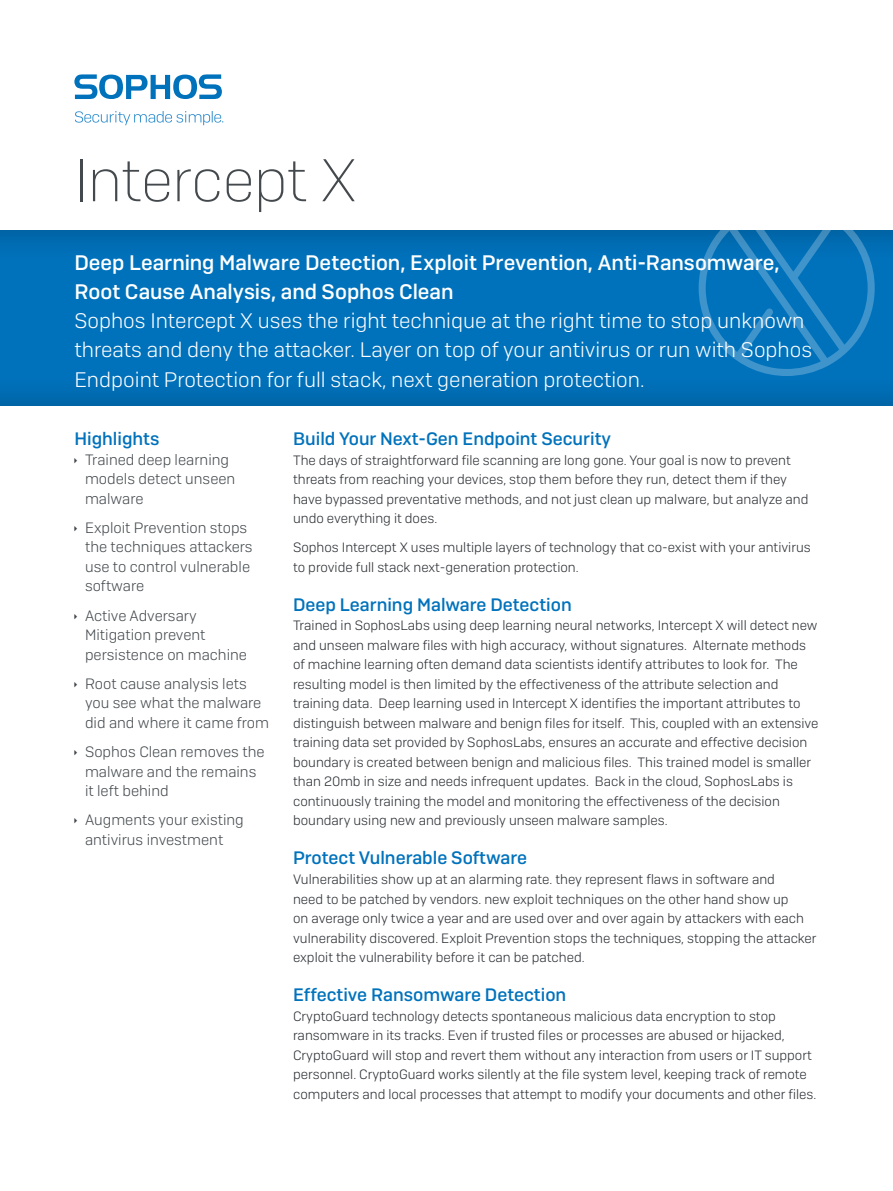
<style>
.page{position:relative;width:893px;height:1191px;background:#fff}
.page>*{position:absolute;margin:0;border:0;box-sizing:border-box;transform-origin:0 0}
.t1{font:200 60px "Sophos Sans";letter-spacing:-.015em;color:#43494d}
.Intro_copy{font:300 21px/29.2px "Sophos Sans";color:#fff}
.Intro_subheading{font:500 21px/29.2px "Sophos Sans";color:#fff}
.Subheading_1{font:500 18px "Sophos Sans";color:#0072bc}
.t2{font:300 15px/19.5px "Sophos Sans";color:#43494d}
.Body_Copy{font:300 13.5px/19.5px "Sophos Sans";color:#282c31}
</style>
<div class="page">
<div style="left:0;top:229px;width:893px;height:178px;background:#231f20;opacity:.3"></div>
<svg style="left:699px;top:229px;width:176px;height:147px;background:#0f79bd"></svg>
<svg style="left:74px;top:74px;width:148px;height:25px"></svg>
<svg style="left:75px;top:111px;width:148px;height:14px"></svg>
<p class="t1" style="left:74px;top:145px;width:284px">Intercept X</p>
<p class="Intro_subheading" style="left:74px;top:247px;width:707px">Deep Learning Malware Detection, Exploit Prevention, Anti-Ransomware,<br>Root Cause Analysis, and Sophos Clean</p>
<p class="Intro_copy" style="left:74px;top:306px;width:739px">Sophos Intercept X uses the right technique at the right time to stop unknown threats and deny the attacker. Layer on top of your antivirus or run with Sophos<br>Endpoint Protection for full stack, next generation protection.</p>
<p class="Subheading_1" style="left:74px;top:428px;width:87px">Highlights</p>
<p class="t2" style="left:85px;top:449px;width:152px">Trained deep learning models detect unseen malware</p>
<p class="t2" style="left:85px;top:517px;width:169px">Exploit Prevention stops the techniques attackers use to control vulnerable software</p>
<p class="t2" style="left:85px;top:605px;width:163px">Active Adversary<br>Mitigation prevent persistence on machine</p>
<p class="t2" style="left:85px;top:673px;width:186px">Root cause analysis lets you see what the malware did and where it came from</p>
<p class="t2" style="left:85px;top:742px;width:181px">Sophos Clean removes the malware and the remains it left behind</p>
<p class="t2" style="left:85px;top:810px;width:160px">Augments your existing antivirus investment</p>
<p class="Subheading_1" style="left:293px;top:428px;width:319px">Build Your Next-Gen Endpoint Security</p>
<p class="Body_Copy" style="left:293px;top:450px;width:517px">The days of straightforward file scanning are long gone. Your goal is now to prevent threats from reaching your devices, stop them before they run, detect them if they have bypassed preventative methods, and not just clean up malware, but analyze and undo everything it does.</p>
<p class="Body_Copy" style="left:293px;top:537px;width:519px">Sophos Intercept X uses multiple layers of technology that co-exist with your antivirus to provide full stack next-generation protection.</p>
<p class="Subheading_1" style="left:293px;top:593px;width:280px">Deep Learning Malware Detection</p>
<p class="Body_Copy" style="left:293px;top:615px;width:527px">Trained in SophosLabs using deep learning neural networks, Intercept X will detect new and unseen malware files with high accuracy, without signatures. Alternate methods of machine learning often demand data scientists identify attributes to look for. The resulting model is then limited by the effectiveness of the attribute selection and training data. Deep learning used in Intercept X identifies the important attributes to distinguish between malware and benign files for itself. This, coupled with an extensive training data set provided by SophosLabs, ensures an accurate and effective decision boundary is created between benign and malicious files. This trained model is smaller than 20mb in size and needs infrequent updates. Back in the cloud, SophosLabs is continuously training the model and monitoring the effectiveness of the decision boundary using new and previously unseen malware samples.</p>
<p class="Subheading_1" style="left:293px;top:847px;width:235px">Protect Vulnerable Software</p>
<p class="Body_Copy" style="left:293px;top:869px;width:525px">Vulnerabilities show up at an alarming rate. they represent flaws in software and<br>need to be patched by vendors. new exploit techniques on the other hand show up<br>on average only twice a year and are used over and over again by attackers with each vulnerability discovered. Exploit Prevention stops the techniques, stopping the attacker exploit the vulnerability before it can be patched.</p>
<p class="Subheading_1" style="left:293px;top:983px;width:275px">Effective Ransomware Detection</p>
<p class="Body_Copy" style="left:293px;top:1005px;width:525px">CryptoGuard technology detects spontaneous malicious data encryption to stop ransomware in its tracks. Even if trusted files or processes are abused or hijacked, CryptoGuard will stop and revert them without any interaction from users or IT support personnel. CryptoGuard works silently at the file system level, keeping track of remote computers and local processes that attempt to modify your documents and other files.</p>
</div>
